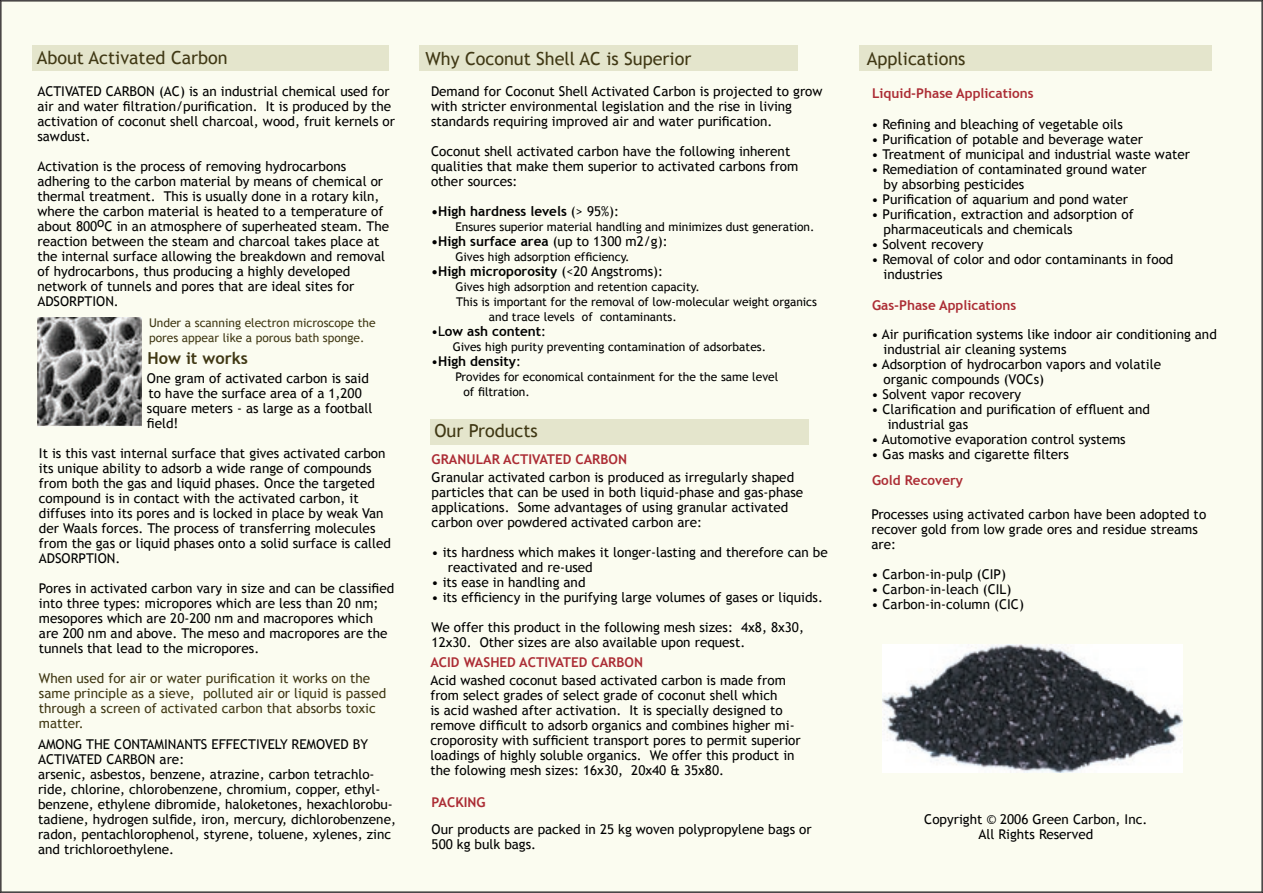
<style>
.page{position:relative;width:1263px;height:893px;background:#fff}
.page>*{position:absolute;margin:0;border:0;box-sizing:border-box;transform-origin:0 0}
.t1{font:18px "Trebuchet MS";color:#403814}
.t2{font:700 16.5px "Trebuchet MS";color:#403814}
.t3{font:13.5px/15px "Trebuchet MS";color:#000}
.t4{font:13.5px/15px "Trebuchet MS";color:#403814}
.t5{font:700 13.5px "Trebuchet MS";color:#000}
.t6{font:700 13.5px "Trebuchet MS";color:#ac2d35}
.t7{font:12px/15px "Trebuchet MS";color:#000}
.t8{font:12px/15px "Trebuchet MS";color:#403814}
.s1{font-weight:400}
</style>
<div class="page">
<div style="left:1px;top:1px;width:1261px;height:891px;background:#fbfcf0"></div>
<img style="left:37px;top:317px;width:105px;height:110px">
<img style="left:882px;top:645px;width:300px;height:127px">
<div style="left:32px;top:45px;width:356px;height:26px;background:#e4e5cc"></div>
<div style="left:420px;top:45px;width:378px;height:26px;background:#e4e5cc"></div>
<div style="left:430px;top:419px;width:378px;height:26px;background:#e4e5cc"></div>
<div style="left:859px;top:45px;width:352px;height:26px;background:#e4e5cc"></div>
<h1 class="t1" style="left:37px;top:47px;width:192px">About Activated Carbon</h1>
<p class="t3" style="left:37px;top:84px;width:359px">ACTIVATED CARBON (AC) is an industrial chemical used for air and water filtration/purification. It is produced by the activation of coconut shell charcoal, wood, fruit kernels or sawdust.</p>
<p class="t3" style="left:37px;top:159px;width:353px">Activation is the process of removing hydrocarbons adhering to the carbon material by means of chemical or thermal treatment. This is usually done in a rotary kiln, where the carbon material is heated to a temperature of about 800oC in an atmosphere of superheated steam. The reaction between the steam and charcoal takes place at the internal surface allowing the breakdown and removal of hydrocarbons, thus producing a highly developed network of tunnels and pores that are ideal sites for ADSORPTION.</p>
<p class="t8" style="left:149px;top:315px;width:228px">Under a scanning electron microscope the pores appear like a porous bath sponge.</p>
<p class="t3" style="left:147px;top:371px;width:227px">One gram of activated carbon is said to have the surface area of a 1,200 square meters - as large as a football field!</p>
<p class="t3" style="left:39px;top:446px;width:354px">It is this vast internal surface that gives activated carbon its unique ability to adsorb a wide range of compounds from both the gas and liquid phases. Once the targeted compound is in contact with the activated carbon, it diffuses into its pores and is locked in place by weak Van der Waals forces. The process of transferring molecules from the gas or liquid phases onto a solid surface is called ADSORPTION.</p>
<p class="t3" style="left:39px;top:581px;width:357px">Pores in activated carbon vary in size and can be classified into three types: micropores which are less than 20 nm; mesopores which are 20-200 nm and macropores which are 200 nm and above. The meso and macropores are the tunnels that lead to the micropores.</p>
<p class="t4" style="left:39px;top:671px;width:349px">When used for air or water purification it works on the same principle as a sieve, polluted air or liquid is passed through a screen of activated carbon that absorbs toxic matter.</p>
<p class="t2" style="left:148px;top:347px;width:102px">How it works</p>
<p class="t3" style="left:38px;top:736px;width:359px">AMONG THE CONTAMINANTS EFFECTIVELY REMOVED BY ACTIVATED CARBON are:<br>arsenic, asbestos, benzene, atrazine, carbon tetrachlo&shy;ride, chlorine, chlorobenzene, chromium, copper, ethyl&shy;benzene, ethylene dibromide, haloketones, hexachlorobu&shy;tadiene, hydrogen sulfide, iron, mercury, dichlorobenzene, radon, pentachlorophenol, styrene, toluene, xylenes, zinc and trichloroethylene.</p>
<h1 class="t1" style="left:426px;top:48px;width:267px">Why Coconut Shell AC is Superior</h1>
<p class="t3" style="left:431px;top:84px;width:393px">Demand for Coconut Shell Activated Carbon is projected to grow with stricter environmental legislation and the rise in living standards requiring improved air and water purification.</p>
<p class="t3" style="left:431px;top:144px;width:369px">Coconut shell activated carbon have the following inherent qualities that make them superior to activated carbons from other sources:</p>
<p class="t5" style="left:431px;top:202px;width:190px">•High hardness levels <span class="s1">(&gt; 95%):</span></p>
<p class="t7" style="left:455px;top:219px;width:361px">Ensures superior material handling and minimizes dust generation.</p>
<p class="t5" style="left:431px;top:232px;width:238px">•High surface area <span class="s1">(up to 1300 m2/g):</span></p>
<p class="t7" style="left:455px;top:249px;width:176px">Gives high adsorption efficiency.</p>
<p class="t5" style="left:431px;top:262px;width:234px">•High microporosity <span class="s1">(&lt;20 Angstroms):</span></p>
<p class="t7" style="left:455px;top:279px;width:246px">Gives high adsorption and retention capacity.</p>
<p class="t7" style="left:456px;top:294px;width:362px">This is important for the removal of low-molecular weight organics</p>
<p class="t7" style="left:489px;top:309px;width:189px">and trace levels of contaminants.</p>
<p class="t5" style="left:431px;top:322px;width:117px"><span class="s1">•L</span>ow ash content<span class="s1">:</span></p>
<p class="t7" style="left:453px;top:339px;width:315px">Gives high purity preventing contamination of adsorbates.</p>
<p class="t5" style="left:431px;top:352px;width:92px"><span class="s1">•</span>High density<span class="s1">:</span></p>
<p class="t7" style="left:463px;top:369px;width:316px;text-indent:-8px">Provides for economical containment for the the same level of filtration.</p>
<h1 class="t1" style="left:434px;top:420px;width:105px">Our Products</h1>
<p class="t6" style="left:432px;top:451px;width:197px">GRANULAR ACTIVATED CARBON</p>
<p class="t3" style="left:432px;top:470px;width:373px">Granular activated carbon is produced as irregularly shaped particles that can be used in both liquid-phase and gas-phase applications. Some advantages of using granular activated carbon over powdered activated carbon are:</p>
<p class="t3" style="left:448px;top:545px;width:381px;text-indent:-16px">• its hardness which makes it longer-lasting and therefore can be reactivated and re-used</p>
<p class="t3" style="left:432px;top:575px;width:155px">• its ease in handling and</p>
<p class="t3" style="left:432px;top:590px;width:393px">• its efficiency in the purifying large volumes of gases or liquids.</p>
<p class="t3" style="left:432px;top:620px;width:374px">We offer this product in the following mesh sizes: 4x8, 8x30,<br>12x30. Other sizes are also available upon request.</p>
<p class="t6" style="left:430px;top:653px;width:214px">ACID WASHED ACTIVATED CARBON</p>
<p class="t3" style="left:430px;top:672px;width:372px">Acid washed coconut based activated carbon is made from from select grades of select grade of coconut shell which<br>is acid washed after activation. It is specially designed to remove difficult to adsorb organics and combines higher mi&shy;croporosity with sufficient transport pores to permit superior loadings of highly soluble organics. We offer this product in the folowing mesh sizes: 16x30, 20x40 &amp; 35x80.</p>
<p class="t6" style="left:432px;top:793px;width:55px">PACKING</p>
<p class="t3" style="left:432px;top:822px;width:382px">Our products are packed in 25 kg woven polypropylene bags or<br>500 kg bulk bags.</p>
<h1 class="t1" style="left:867px;top:48px;width:100px">Applications</h1>
<p class="t6" style="left:872px;top:85px;width:163px">Liquid-Phase Applications</p>
<p class="t3" style="left:871px;top:117px;width:253px">• Refining and bleaching of vegetable oils</p>
<p class="t3" style="left:871px;top:132px;width:273px">• Purification of potable and beverage water</p>
<p class="t3" style="left:871px;top:147px;width:320px">• Treatment of municipal and industrial waste water</p>
<p class="t3" style="left:884px;top:162px;width:265px;text-indent:-12px">• Remediation of contaminated ground water by absorbing pesticides</p>
<p class="t3" style="left:871px;top:192px;width:258px">• Purification of aquarium and pond water</p>
<p class="t3" style="left:884px;top:207px;width:252px;text-indent:-12px">• Purification, extraction and adsorption of pharmaceuticals and chemicals</p>
<p class="t3" style="left:871px;top:237px;width:114px">• Solvent recovery</p>
<p class="t3" style="left:884px;top:252px;width:291px;text-indent:-12px">• Removal of color and odor contaminants in food industries</p>
<p class="t6" style="left:872px;top:296px;width:146px">Gas-Phase Applications</p>
<p class="t3" style="left:884px;top:327px;width:335px;text-indent:-12px">• Air purification systems like indoor air conditioning and industrial air cleaning systems</p>
<p class="t3" style="left:884px;top:357px;width:279px;text-indent:-12px">• Adsorption of hydrocarbon vapors and volatile organic compounds (VOCs)</p>
<p class="t3" style="left:871px;top:387px;width:151px">• Solvent vapor recovery</p>
<p class="t3" style="left:888px;top:402px;width:264px;text-indent:-16px">• Clarification and purification of effluent and industrial gas</p>
<p class="t3" style="left:871px;top:432px;width:256px">• Automotive evaporation control systems</p>
<p class="t3" style="left:871px;top:447px;width:199px">• Gas masks and cigarette filters</p>
<p class="t6" style="left:872px;top:472px;width:93px">Gold Recovery</p>
<p class="t3" style="left:871px;top:507px;width:336px">Processes using activated carbon have been adopted to recover gold from low grade ores and residue streams are:</p>
<p class="t3" style="left:871px;top:567px;width:136px">• Carbon-in-pulp (CIP)</p>
<p class="t3" style="left:871px;top:582px;width:141px">• Carbon-in-leach (CIL)</p>
<p class="t3" style="left:871px;top:597px;width:154px">• Carbon-in-column (CIC)</p>
<p class="t3" style="left:924px;top:812px;width:225px;text-align:center">Copyright © 2006 Green Carbon, Inc.<br>All Rights Reserved</p>
</div>
